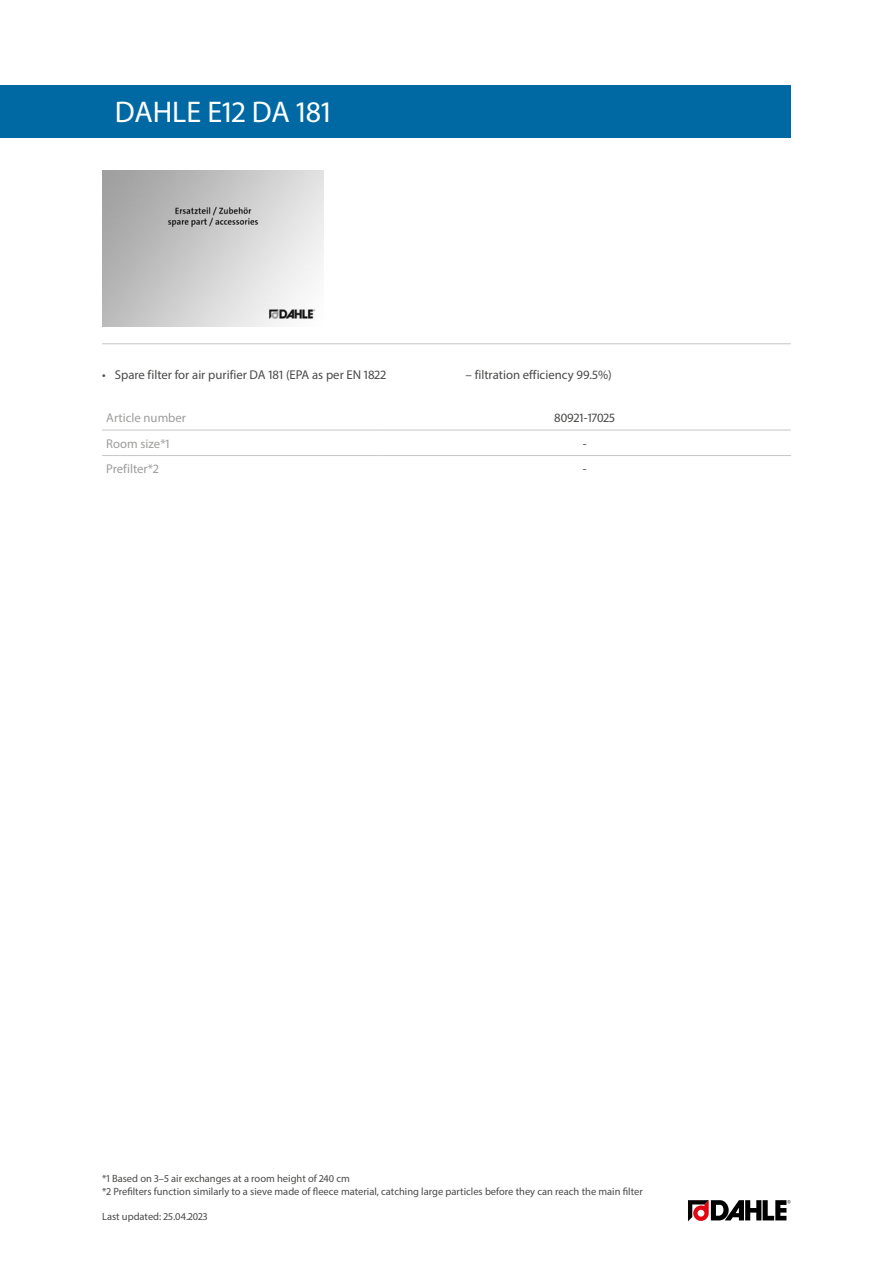
<style>
.page{position:relative;width:893px;height:1263px;background:#fff}
.page>*{position:absolute;margin:0;border:0;box-sizing:border-box;transform-origin:0 0}
.Produktname{font:30px "Myriad Pro";color:#fff}
.Produkttabelle_Zentr{font:12.75px "Myriad Pro";color:#4a4a49}
.Produkttabelle_Links{font:12.75px "Myriad Pro";color:#9d9d9c}
.Fussnote{font:10.5px "Myriad Pro";color:#4a4a49}
</style>
<div class="page">
<img style="left:102px;top:170px;width:221px;height:156px">
<hr style="left:102px;top:343px;width:689px;height:1px;background:#c6c6c6">
<svg style="left:688px;top:1200px;width:103px;height:21px"></svg>
<div style="left:0;top:85px;width:791px;height:53px;background:#0069a4"></div>
<hr style="left:102px;top:430px;width:276px;height:1px;background:#c6c6c6">
<hr style="left:378px;top:430px;width:413px;height:1px;background:#c6c6c6">
<hr style="left:102px;top:455px;width:276px;height:1px;background:#c6c6c6">
<hr style="left:378px;top:455px;width:413px;height:1px;background:#c6c6c6">
<p class="Produktname" style="left:115px;top:94px;width:218px">DAHLE E12 DA 181</p>
<p class="Produkttabelle_Zentr" style="left:102px;top:367px;width:286px">• Spare filter for air purifier DA 181 (EPA as per EN 1822</p>
<p class="Produkttabelle_Zentr" style="left:466px;top:367px;width:148px">– filtration efficiency 99.5%)</p>
<p class="Produkttabelle_Links" style="left:106px;top:410px;width:81px">Article number</p>
<p class="Produkttabelle_Zentr" style="left:554px;top:410px;width:62px">80921-17025</p>
<p class="Produkttabelle_Links" style="left:106px;top:435px;width:65px">Room size*1</p>
<p class="Produkttabelle_Zentr" style="left:583px;top:435px;width:5px">-</p>
<p class="Produkttabelle_Links" style="left:106px;top:461px;width:54px">Prefilter*2</p>
<p class="Produkttabelle_Zentr" style="left:583px;top:461px;width:5px">-</p>
<p class="Fussnote" style="left:102px;top:1172px;width:249px">*1 Based on 3–5 air exchanges at a room height of 240 cm</p>
<p class="Fussnote" style="left:102px;top:1185px;width:542px">*2 Prefilters function similarly to a sieve made of fleece material, catching large particles before they can reach the main filter</p>
<p class="Fussnote" style="left:102px;top:1210px;width:107px">Last updated: 25.04.2023</p>
</div>
